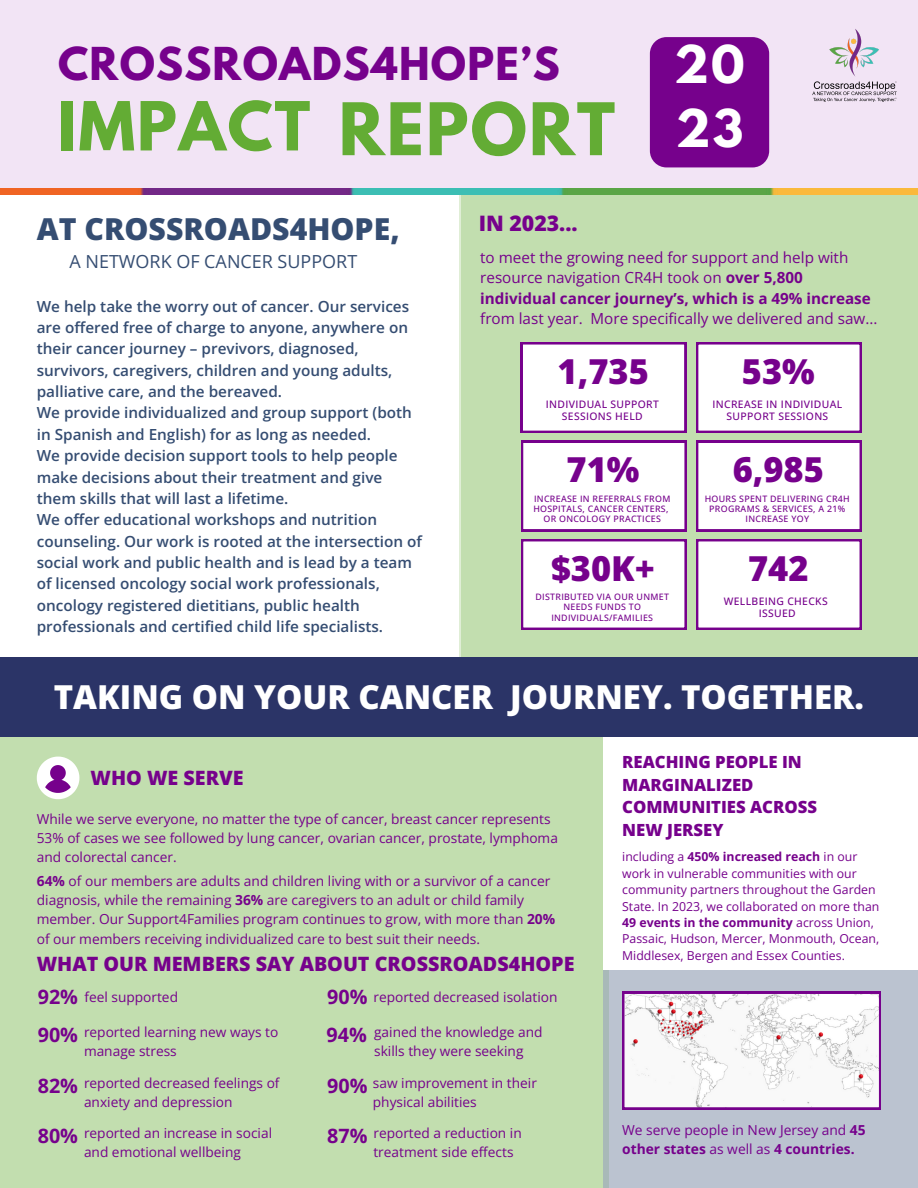
<style>
.page{position:relative;width:918px;height:1188px;background:#fff}
.page>*{position:absolute;margin:0;border:0;box-sizing:border-box;transform-origin:0 0}
.t1{font:700 64.2px "League Spartan";letter-spacing:.03em;color:#63ac34}
.t2{font:700 59.85px "League Spartan";letter-spacing:.03em;color:#63ac34}
.t3{font:700 46.2px "League Spartan";color:#fff}
.t4{font:700 40.2px "League Spartan";letter-spacing:.03em;color:#76018c}
.t5{font:800 34.35px "Open Sans";color:#76018c}
.t6{font:800 33px "Open Sans";color:#fff}
.t7{font:800 30.3px "Open Sans";color:#354d72}
.t8{font:800 21.3px "Open Sans";color:#76018c}
.t9{font:800 19.8px "Open Sans";color:#76018c}
.t10{font:700 19.8px "Open Sans";color:#76018c}
.t11{font:18px "Open Sans";color:#354d72}
.t12{font:800 16.8px/22.5px "Open Sans";color:#76018c}
.t13{font:600 15.3px/21.3px "Open Sans";color:#354d72}
.t14{font:15.3px/20.2px "Open Sans";color:#76018c}
.t15{font:13.8px/19.2px "Open Sans";color:#76018c}
.t16{font:13.65px/19.2px "Open Sans";color:#76018c}
.t17{font:12.3px/16.4px "Open Sans";color:#76018c}
.t18{font:500 10.35px/12px "Open Sans";letter-spacing:.035em;color:#76018c;text-align:center}
.t19{font:500 8.85px/10.4px "Open Sans";letter-spacing:.035em;color:#76018c;text-align:center}
.s1{font-weight:700}
</style>
<div class="page">
<div style="left:0;top:0;width:918px;height:191px;background:#f2e4f5"></div>
<div style="left:459px;top:188px;width:459px;height:471px;background:#c2deaf"></div>
<svg style="left:696px;top:539px;width:165px;height:91px;background:#f5ecf6"></svg>
<div style="left:696px;top:441px;width:165px;height:90px;background:#fff"></div>
<svg style="left:521px;top:539px;width:165px;height:91px;background:#f5ecf6"></svg>
<div style="left:521px;top:441px;width:165px;height:90px;background:#fff"></div>
<svg style="left:696px;top:342px;width:165px;height:91px;background:#f5ecf6"></svg>
<div style="left:0;top:730px;width:609px;height:458px;background:#c2deaf"></div>
<div style="left:604px;top:969px;width:314px;height:219px;background:#bbc3d0"></div>
<div style="left:604px;top:735px;width:314px;height:234px;background:#fff"></div>
<div style="left:0;top:658px;width:918px;height:79px;background:#2b3467"></div>
<svg style="left:37px;top:757px;width:42px;height:42px"></svg>
<svg style="left:622px;top:992px;width:259px;height:118px;background:#ebe2eb"></svg>
<svg style="left:521px;top:342px;width:165px;height:91px;background:#f5ecf6"></svg>
<img style="left:0;top:188px;width:918px;height:6px">
<img style="left:812px;top:29px;width:85px;height:73px">
<div style="left:650px;top:37px;width:119px;height:130px;background:#76018c;border-radius:17px"></div>
<p class="t4" style="left:58px;top:44px;width:503px">CROSSROADS4HOPE’S</p>
<p class="t3" style="left:674px;top:41px;width:72px">20</p>
<h6 class="t2" style="left:58px;top:97px;width:254px">IMPACT</h6>
<p class="t1" style="left:339px;top:97px;width:278px">REPORT</p>
<p class="t3" style="left:676px;top:105px;width:69px">23</p>
<h6 class="t7" style="left:37px;top:208px;width:364px">AT CROSSROADS4HOPE,</h6>
<p class="t11" style="left:70px;top:249px;width:289px">A NETWORK OF CANCER SUPPORT</p>
<p class="t13" style="left:37px;top:295px;width:374px">We help take the worry out of cancer. Our services are offered free of charge to anyone, anywhere on their cancer journey – previvors, diagnosed, survivors, caregivers, children and young adults, palliative care, and the bereaved.</p>
<p class="t13" style="left:37px;top:402px;width:377px">We provide individualized and group support (both in Spanish and English) for as long as needed.</p>
<h5 class="t13" style="left:37px;top:445px;width:362px">We provide decision support tools to help people make decisions about their treatment and give them skills that will last a lifetime.</h5>
<p class="t13" style="left:37px;top:509px;width:387px">We offer educational workshops and nutrition counseling. Our work is rooted at the intersection of social work and public health and is lead by a team of licensed oncology social work professionals, oncology registered dietitians, public health professionals and certified child life specialists.</p>
<p class="t8" style="left:479px;top:208px;width:101px">IN 2023...</p>
<p class="t14" style="left:480px;top:247px;width:399px">to meet the growing need for support and help with resource navigation CR4H took on <span class="s1">over 5,800 individual cancer journey’s, which is a 49% increase </span>from last year. More specifically we delivered and saw...</p>
<p class="t5" style="left:558px;top:347px;width:93px">1,735</p>
<p class="t5" style="left:742px;top:347px;width:74px">53%</p>
<p class="t18" style="left:546px;top:398px;width:115px">INDIVIDUAL SUPPORT<br>SESSIONS HELD</p>
<p class="t18" style="left:713px;top:398px;width:131px">INCREASE IN INDIVIDUAL<br>SUPPORT SESSIONS</p>
<h6 class="t5" style="left:567px;top:445px;width:74px">71%</h6>
<h2 class="t5" style="left:733px;top:445px;width:93px">6,985</h2>
<h6 class="t19" style="left:533px;top:493px;width:138px;text-align:left">INCREASE IN REFERRALS FROM<br>HOSPITALS, CANCER CENTERS,</h6>
<p class="t19" style="left:543px;top:514px;width:119px">OR ONCOLOGY PRACTICES</p>
<p class="t19" style="left:705px;top:493px;width:147px">HOURS SPENT DELIVERING CR4H<br>PROGRAMS &amp; SERVICES, A 21%<br>INCREASE YOY</p>
<h6 class="t5" style="left:551px;top:544px;width:105px">$30K+</h6>
<h1 class="t5" style="left:748px;top:544px;width:62px">742</h1>
<p class="t19" style="left:535px;top:591px;width:135px">DISTRIBUTED VIA OUR UNMET<br>NEEDS FUNDS TO<br>INDIVIDUALS/FAMILIES</p>
<h3 class="t18" style="left:724px;top:595px;width:106px">WELLBEING CHECKS</h3>
<h1 class="t18" style="left:759px;top:607px;width:39px">ISSUED</h1>
<h4 class="t6" style="left:54px;top:674px;width:812px">TAKING ON YOUR CANCER JOURNEY. TOGETHER.</h4>
<p class="t9" style="left:91px;top:764px;width:155px">WHO WE SERVE</p>
<p class="t16" style="left:37px;top:809px;width:523px">While we serve everyone, no matter the type of cancer, breast cancer represents<br>53% of cases we see followed by lung cancer, ovarian cancer, prostate, lymphoma and colorectal cancer.</p>
<h6 class="t15" style="left:37px;top:871px;width:520px"><span class="s1">64%</span> of our members are adults and children living with or a survivor of a cancer diagnosis, while the remaining <span class="s1">36%</span> are caregivers to an adult or child family member. Our Support4Families program continues to grow, with more than <span class="s1">20%</span></h6>
<p class="t15" style="left:37px;top:929px;width:445px">of our members receiving individualized care to best suit their needs.</p>
<p class="t9" style="left:37px;top:950px;width:539px">WHAT OUR MEMBERS SAY ABOUT CROSSROADS4HOPE</p>
<h4 class="t10" style="left:38px;top:983px;width:42px">92%</h4>
<p class="t16" style="left:84px;top:987px;width:95px">feel supported</p>
<p class="t10" style="left:327px;top:983px;width:42px">90%</p>
<p class="t16" style="left:373px;top:987px;width:186px">reported decreased isolation</p>
<p class="t10" style="left:38px;top:1021px;width:42px">90%</p>
<p class="t16" style="left:84px;top:1022px;width:196px">reported learning new ways to manage stress</p>
<h4 class="t10" style="left:38px;top:1072px;width:42px">82%</h4>
<h4 class="t16" style="left:84px;top:1073px;width:197px">reported decreased feelings of anxiety and depression</h4>
<p class="t10" style="left:38px;top:1122px;width:42px">80%</p>
<h4 class="t16" style="left:84px;top:1123px;width:190px">reported an increase in social and emotional wellbeing</h4>
<p class="t10" style="left:327px;top:1021px;width:42px">94%</p>
<h4 class="t16" style="left:374px;top:1022px;width:170px">gained the knowledge and skills they were seeking</h4>
<h4 class="t10" style="left:327px;top:1072px;width:42px">90%</h4>
<p class="t16" style="left:373px;top:1073px;width:166px">saw improvement in their physical abilities</p>
<h5 class="t10" style="left:327px;top:1122px;width:42px">87%</h5>
<p class="t16" style="left:373px;top:1123px;width:150px">reported a reduction in treatment side effects</p>
<h5 class="t12" style="left:622px;top:750px;width:196px">REACHING PEOPLE IN<br>MARGINALIZED<br>COMMUNITIES ACROSS</h5>
<h6 class="t12" style="left:622px;top:818px;width:103px">NEW JERSEY</h6>
<p class="t17" style="left:622px;top:848px;width:259px">including a <span class="s1">450% increased reach</span> in our work in vulnerable communities with our community partners throughout the Garden State. In 2023, we collaborated on more than <span class="s1">49 events in the community</span> across Union, Passaic, Hudson, Mercer, Monmouth, Ocean, Middlesex, Bergen and Essex Counties.</p>
<h6 class="t15" style="left:622px;top:1120px;width:245px">We serve people in New Jersey and <span class="s1">45 other states</span> as well as <span class="s1">4 countries.</span></h6>
</div>
